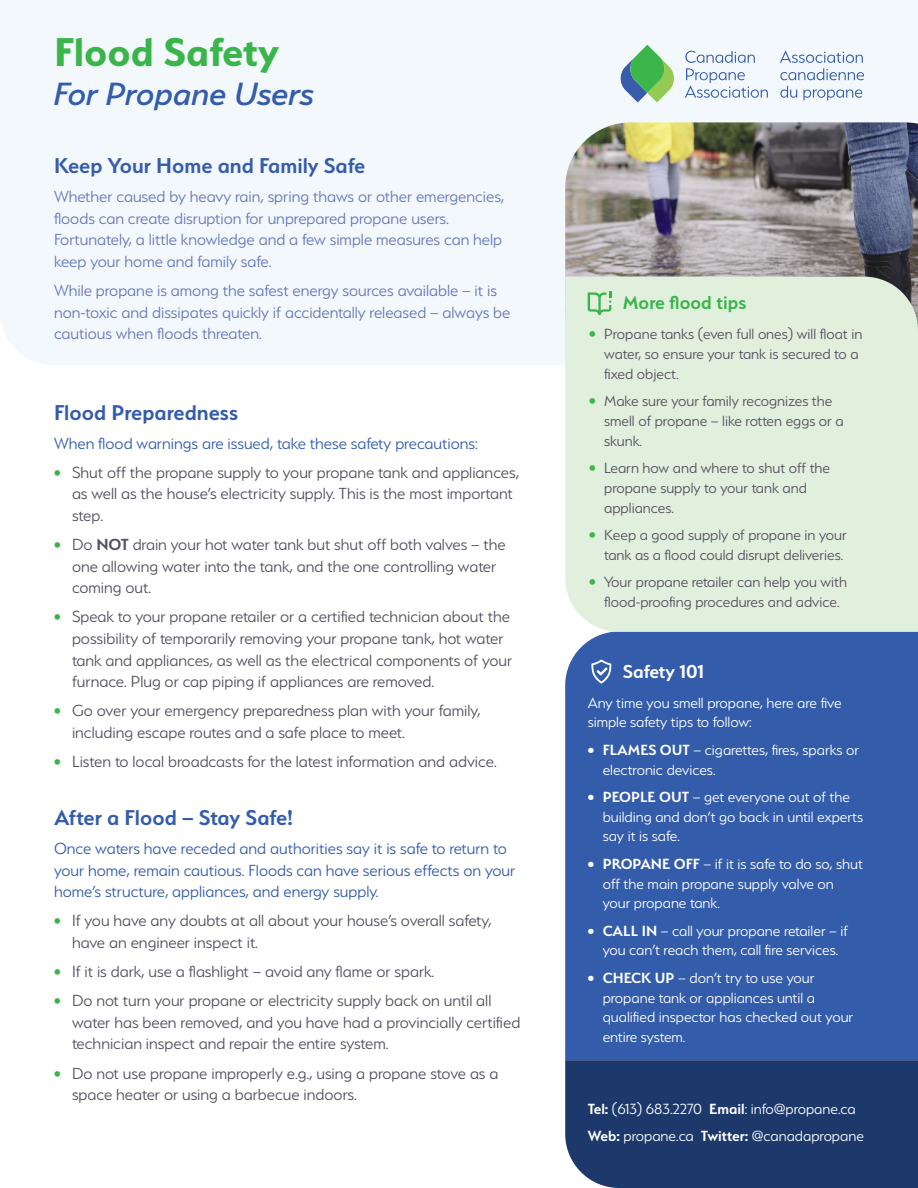
<style>
.page{position:relative;width:918px;height:1188px;background:#fff}
.page>*{position:absolute;margin:0;border:0;box-sizing:border-box;transform-origin:0 0}
.t1{font:700 45px "Serenity";color:#3ab54a}
.t2{font:italic 500 36px "Serenity";color:#335caa}
.t3{font:600 24px "Serenity";color:#335caa}
.t4{font:600 24px "Serenity";color:#365cab}
.t5{font:600 21px "Serenity";color:#3ab54a}
.t6{font:600 21px "Serenity";color:#fff}
.t7{font:300 18px/21.6px "Serenity";color:#544f5f}
.t8{font:300 18px/21.6px "Serenity";color:#6578ba}
.t9{font:300 18px/21.6px "Serenity";color:#335caa}
.t10{font:300 16.5px/19.8px "Serenity";color:#fff}
.t11{font:300 16.5px/19.8px "Serenity";color:#544f5f}
.s1{font-size:16.5px;color:#3ab54a}
.s2{font-weight:600}
.s3{color:#3ab54a}
.s4{font-weight:600;font-size:15px}
</style>
<div class="page">
<div style="left:0;top:0;width:918px;height:365px;background:#f3f8fc"></div>
<img style="left:565px;top:122px;width:353px;height:155px">
<div style="left:565px;top:632px;width:353px;height:428px;background:#335caa"></div>
<div style="left:565px;top:277px;width:353px;height:355px;background:#e1efdd"></div>
<svg style="left:588px;top:291px;width:23px;height:24px"></svg>
<svg style="left:591px;top:660px;width:20px;height:24px"></svg>
<div style="left:565px;top:1060px;width:353px;height:128px;background:#1d396b"></div>
<svg style="left:780px;top:51px;width:84px;height:50px"></svg>
<svg style="left:685px;top:51px;width:83px;height:47px"></svg>
<svg style="left:619px;top:45px;width:57px;height:57px"></svg>
<p class="t1" style="left:54px;top:27px;width:227px">Flood Safety</p>
<p class="t2" style="left:54px;top:74px;width:262px">For Propane Users</p>
<p class="t4" style="left:54px;top:152px;width:313px">Keep Your Home and Family Safe</p>
<p class="t8" style="left:54px;top:186px;width:452px">Whether caused by heavy rain, spring thaws or other emergencies, floods can create disruption for unprepared propane users.<br>Fortunately, a little knowledge and a few simple measures can help keep your home and family safe.</p>
<p class="t8" style="left:54px;top:279px;width:458px">While propane is among the safest energy sources available – it is non-toxic and dissipates quickly if accidentally released – always be cautious when floods threaten.</p>
<p class="t3" style="left:54px;top:399px;width:186px">Flood Preparedness</p>
<p class="t9" style="left:54px;top:432px;width:425px">When flood warnings are issued, take these safety precautions:</p>
<p class="t7" style="left:72px;top:461px;width:449px;text-indent:-18px"><span class="s1">•</span> Shut off the propane supply to your propane tank and appliances, as well as the house’s electricity supply. This is the most important step.</p>
<p class="t7" style="left:72px;top:534px;width:435px;text-indent:-18px"><span class="s1">•</span> Do <span class="s2">NOT</span> drain your hot water tank but shut off both valves – the one allowing water into the tank, and the one controlling water coming out.</p>
<p class="t7" style="left:72px;top:606px;width:442px;text-indent:-18px"><span class="s1">•</span> Speak to your propane retailer or a certified technician about the possibility of temporarily removing your propane tank, hot water tank and appliances, as well as the electrical components of your furnace. Plug or cap piping if appliances are removed.</p>
<p class="t7" style="left:72px;top:700px;width:410px;text-indent:-18px"><span class="s1">•</span> Go over your emergency preparedness plan with your family, including escape routes and a safe place to meet.</p>
<p class="t7" style="left:54px;top:750px;width:444px"><span class="s1">•</span> Listen to local broadcasts for the latest information and advice.</p>
<p class="t3" style="left:54px;top:804px;width:241px">After a Flood – Stay Safe!</p>
<p class="t9" style="left:54px;top:838px;width:463px">Once waters have receded and authorities say it is safe to return to your home, remain cautious. Floods can have serious effects on your home’s structure, appliances, and energy supply.</p>
<p class="t7" style="left:72px;top:910px;width:421px;text-indent:-18px"><span class="s1">•</span> If you have any doubts at all about your house’s overall safety, have an engineer inspect it.</p>
<p class="t7" style="left:54px;top:961px;width:382px"><span class="s1">•</span> If it is dark, use a flashlight – avoid any flame or spark.</p>
<p class="t7" style="left:72px;top:990px;width:450px;text-indent:-18px"><span class="s1">•</span> Do not turn your propane or electricity supply back on until all water has been removed, and you have had a provincially certified technician inspect and repair the entire system.</p>
<p class="t7" style="left:72px;top:1062px;width:428px;text-indent:-18px"><span class="s1">•</span> Do not use propane improperly e.g., using a propane stove as a space heater or using a barbecue indoors.</p>
<p class="t5" style="left:623px;top:291px;width:125px">More flood tips</p>
<p class="t11" style="left:604px;top:324px;width:260px;text-indent:-15px"><span class="s3">•</span> Propane tanks (even full ones) will float in water, so ensure your tank is secured to a fixed object.</p>
<p class="t11" style="left:604px;top:391px;width:241px;text-indent:-15px"><span class="s3">•</span> Make sure your family recognizes the smell of propane – like rotten eggs or a skunk.</p>
<p class="t11" style="left:604px;top:458px;width:227px;text-indent:-15px"><span class="s3">•</span> Learn how and where to shut off the propane supply to your tank and appliances.</p>
<p class="t11" style="left:589px;top:525px;width:259px;text-align:right"><span class="s3">•</span> Keep a good supply of propane in your tank as a flood could disrupt deliveries.</p>
<p class="t11" style="left:589px;top:572px;width:259px;text-align:center"><span class="s3">•</span> Your propane retailer can help you with flood-proofing procedures and advice.</p>
<p class="t6" style="left:623px;top:660px;width:83px">Safety 101</p>
<p class="t10" style="left:588px;top:693px;width:255px">Any time you smell propane, here are five simple safety tips to follow:</p>
<p class="t10" style="left:603px;top:740px;width:258px;text-indent:-15px"><span class="s4">•</span> <span class="s2">FLAMES OUT</span> – cigarettes, fires, sparks or electronic devices.</p>
<p class="t10" style="left:603px;top:787px;width:262px;text-indent:-15px"><span class="s4">•</span> <span class="s2">PEOPLE OUT</span> – get everyone out of the building and don’t go back in until experts say it is safe.</p>
<p class="t10" style="left:603px;top:854px;width:262px;text-indent:-15px"><span class="s4">•</span> <span class="s2">PROPANE OFF</span> – if it is safe to do so, shut off the main propane supply valve on your propane tank.</p>
<p class="t10" style="left:588px;top:921px;width:262px;text-align:center"><span class="s4">•</span> <span class="s2">CALL IN</span> – call your propane retailer – if you can’t reach them, call fire services.</p>
<p class="t10" style="left:603px;top:968px;width:252px;text-indent:-15px"><span class="s4">•</span> <span class="s2">CHECK UP</span> – don’t try to use your propane tank or appliances until a qualified inspector has checked out your entire system.</p>
<p class="t10" style="left:588px;top:1099px;width:270px"><span class="s2">Tel:</span> (613) 683.2270 <span class="s2">Email</span>: info@propane.ca</p>
<p class="t10" style="left:588px;top:1126px;width:278px"><span class="s2">Web:</span> propane.ca <span class="s2">Twitter:</span> @canadapropane</p>
</div>
